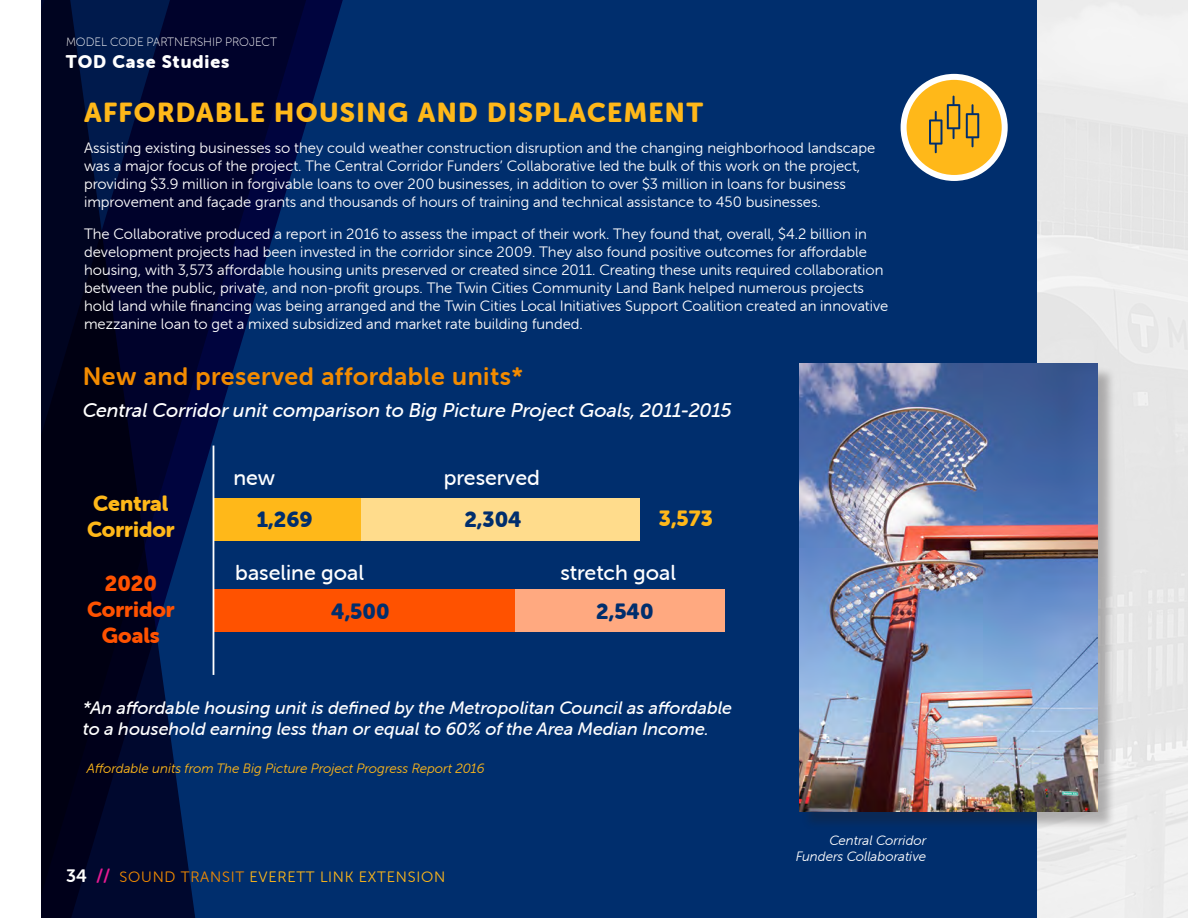
<style>
.page{position:relative;width:1188px;height:918px;background:#fff}
.page>*{position:absolute;margin:0;border:0;box-sizing:border-box;transform-origin:0 0}
.Heading_Two{font:27px "Museo Sans Rounded 900";letter-spacing:.05em;color:#ffb819}
.Heading_Three{font:25.2px "Museo Sans Rounded 700";letter-spacing:.02em;color:#f38b00}
.t1{font:21.6px "Museo Sans Rounded 500";color:#fff}
.t2{font:21.6px "Museo Sans Rounded 900";color:#002e6d}
.t3{font:21.6px/26px "Museo Sans Rounded 900";color:#ffb819}
.t4{font:21.6px/26px "Museo Sans Rounded 900";color:#ff5200;text-align:center}
.t5{font:italic 19.8px "Museo Sans Rounded 500";color:#fff}
.t6{font:italic 18px/21.6px "Museo Sans Rounded 500";color:#fff}
.t7{font:18px "Museo Sans Rounded 900";letter-spacing:.05em;color:#fff}
.Normal_White{font:15px/18px "Museo Sans Rounded 300";color:#fff}
.t8{font:15px "Museo Sans Rounded 300";letter-spacing:.05em;color:#ffb819}
.t9{font:italic 13.5px "Museo Sans Rounded 300";color:#ffb819}
.t10{font:italic 13.5px/16.2px "Museo Sans Rounded 300";color:#fff;text-align:right}
.t11{font:12px "Museo Sans Rounded 100";color:#fff}
.s1{font-family:"Museo Sans Rounded 700";font-size:18px;color:#fff}
.s2{font-family:"Museo Sans Rounded 700";font-size:18px;color:#e51a92}
.s3{color:#f38b00}
</style>
<div class="page">
<img style="left:1037px;top:0;width:151px;height:918px">
<div style="left:42px;top:0;width:995px;height:918px;background:#002e6d"></div>
<svg style="left:42px;top:0;width:305px;height:918px"></svg>
<div style="left:904px;top:77px;width:101px;height:101px;background:#ffb819;border-radius:50%"></div>
<svg style="left:929px;top:96px;width:31px;height:57px"></svg>
<svg style="left:966px;top:104px;width:13px;height:43px"></svg>
<div style="left:901px;top:74px;width:107px;height:107px;border:6px solid #fff;border-radius:50%"></div>
<div style="left:344px;top:498px;width:296px;height:42px;background:#ffdc8c"></div>
<div style="left:497px;top:589px;width:227px;height:43px;background:#ffa980"></div>
<div style="left:213px;top:498px;width:148px;height:42px;background:#ffb819"></div>
<div style="left:214px;top:589px;width:301px;height:43px;background:#ff5200"></div>
<hr style="left:213px;top:446px;width:1px;height:229px;background:#fff">
<div style="left:801px;top:366px;width:315px;height:464px;background:#231f20;opacity:.3"></div>
<img style="left:799px;top:364px;width:298px;height:447px">
<p class="t11" style="left:66px;top:36px;width:213px">MODEL CODE PARTNERSHIP PROJECT</p>
<p class="t7" style="left:66px;top:51px;width:165px">TOD Case Studies</p>
<p class="Heading_Two" style="left:84px;top:97px;width:621px">AFFORDABLE HOUSING AND DISPLACEMENT</p>
<p class="Normal_White" style="left:84px;top:139px;width:793px">Assisting existing businesses so they could weather construction disruption and the changing neighborhood landscape was a major focus of the project. The Central Corridor Funders’ Collaborative led the bulk of this work on the project, providing $3.9 million in forgivable loans to over 200 businesses, in addition to over $3 million in loans for business improvement and façade grants and thousands of hours of training and technical assistance to 450 businesses.</p>
<p class="Normal_White" style="left:84px;top:224px;width:806px">The Collaborative produced a report in 2016 to assess the impact of their work. They found that, overall, $4.2 billion in development projects had been invested in the corridor since 2009. They also found positive outcomes for affordable housing, with 3,573 affordable housing units preserved or created since 2011. Creating these units required collaboration between the public, private, and non-profit groups. The Twin Cities Community Land Bank helped numerous projects hold land while financing was being arranged and the Twin Cities Local Initiatives Support Coalition created an innovative mezzanine loan to get a mixed subsidized and market rate building funded.</p>
<p class="Heading_Three" style="left:83px;top:362px;width:442px">New and preserved affordable units*</p>
<p class="t5" style="left:83px;top:399px;width:651px">Central Corridor unit comparison to Big Picture Project Goals, 2011-2015</p>
<p class="t3" style="left:87px;top:491px;width:89px">Central<br>Corridor</p>
<p class="t4" style="left:87px;top:570px;width:89px">2020<br>Corridor<br>Goals</p>
<p class="t1" style="left:233px;top:465px;width:43px">new</p>
<p class="t1" style="left:444px;top:465px;width:98px">preserved</p>
<p class="t2" style="left:257px;top:508px;width:57px">1,269</p>
<p class="t2" style="left:464px;top:508px;width:59px">2,304</p>
<p class="t3" style="left:659px;top:505px;width:56px">3,573</p>
<p class="t1" style="left:235px;top:561px;width:130px">baseline goal</p>
<p class="t1" style="left:560px;top:561px;width:117px">stretch goal</p>
<p class="t2" style="left:331px;top:599px;width:60px">4,500</p>
<p class="t2" style="left:596px;top:599px;width:59px">2,540</p>
<p class="t6" style="left:83px;top:697px;width:651px">*An affordable housing unit is defined by the Metropolitan Council as affordable to a household earning less than or equal to 60% of the Area Median Income.</p>
<p class="t9" style="left:87px;top:761px;width:399px">Affordable units from The Big Picture Project Progress Report 2016</p>
<p class="t8" style="left:66px;top:869px;width:381px"><span class="s1">34</span> <span class="s2">//</span> <span class="s3">SOUND TRANSIT</span> EVERETT LINK EXTENSION</p>
<p class="t10" style="left:796px;top:832px;width:132px">Central Corridor<br>Funders Collaborative</p>
</div>
